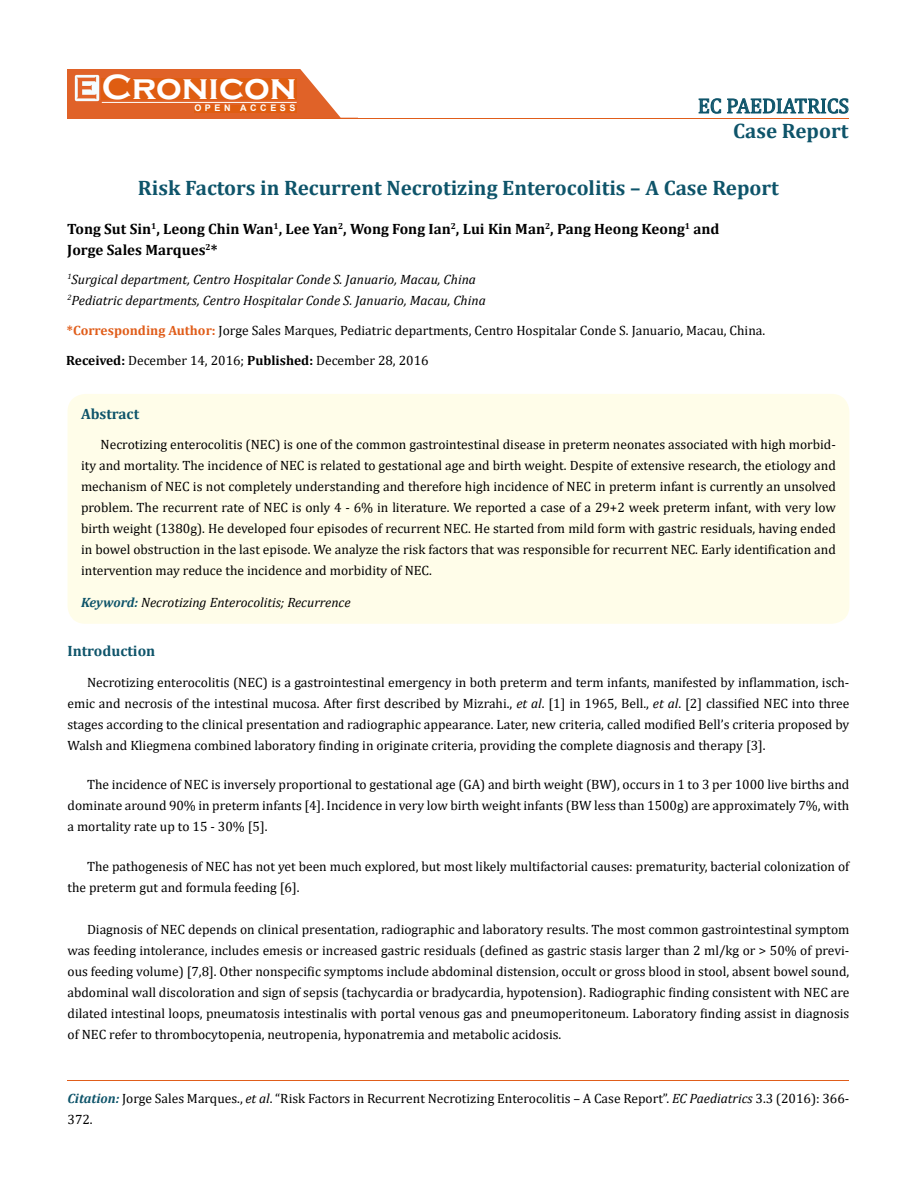
<style>
.page{position:relative;width:917px;height:1190px;background:#fff}
.page>*{position:absolute;margin:0;border:0;box-sizing:border-box;transform-origin:0 0}
.t1{font:700 36px "Copperplate Gothic";color:#fff}
.t2{font:700 21px "Cambria";color:#0e546a}
.t3{font:21px "Cambria";color:#0e546a}
.t4{font:700 15px/21px "Cambria";color:#000}
.t5{font:700 15px "Cambria";color:#0e546a}
.t6{font:13.5px/21px "Cambria";color:#000;text-align:justify}
.t7{font:italic 13.5px/21px "Cambria";color:#000}
.t8{font:700 9px "Arial";letter-spacing:.4em;color:#fff}
.s1{font-weight:700;color:#e05d1a}
.s2{font-weight:700}
.s3{font-weight:700;color:#0e546a}
.s4{font-style:italic}
.s5{font-weight:700;font-style:italic;color:#0e546a}
</style>
<div class="page">
<div style="left:67px;top:70px;width:290px;height:49px;background:#e06228"></div>
<svg style="left:300px;top:69px;width:58px;height:49px"></svg>
<img style="left:75px;top:75px;width:24px;height:26px">
<div style="left:102px;top:79px;width:195px;height:21px;background:#df5d11"></div>
<div style="left:194px;top:105px;width:103px;height:7px;background:#df5d11"></div>
<svg style="left:698px;top:98px;width:23px;height:16px"></svg>
<svg style="left:727px;top:98px;width:121px;height:16px"></svg>
<hr style="left:102px;top:102px;width:194px;height:1px;background:#fff">
<hr style="left:279px;top:118px;width:569px;height:1px;background:#e05d1a">
<hr style="left:67px;top:1080px;width:782px;height:1px;background:#e05d1a">
<div style="left:67px;top:394px;width:782px;height:230px;background:#fffde9;border-radius:18px"></div>
<h1 class="t1" style="left:102px;top:68px;width:196px">Cronicon</h1>
<p class="t8" style="left:194px;top:102px;width:103px">OPEN ACCESS</p>
<h2 class="t3" style="left:698px;top:93px;width:153px">EC PAEDIATRICS</h2>
<h2 class="t2" style="left:733px;top:116px;width:117px">Case Report</h2>
<h2 class="t2" style="left:138px;top:172px;width:642px">Risk Factors in Recurrent Necrotizing Enterocolitis – A Case Report</h2>
<p class="t4" style="left:67px;top:217px;width:653px">Tong Sut Sin<sup>1</sup>, Leong Chin Wan<sup>1</sup>, Lee Yan<sup>2</sup>, Wong Fong Ian<sup>2</sup>, Lui Kin Man<sup>2</sup>, Pang Heong Keong<sup>1</sup> and<br>Jorge Sales Marques<sup>2</sup>*</p>
<p class="t7" style="left:67px;top:268px;width:420px"><sup>1</sup>Surgical department, Centro Hospitalar Conde S. Januario, Macau, China<br><sup>2</sup>Pediatric departments, Centro Hospitalar Conde S. Januario, Macau, China</p>
<p class="t6" style="left:67px;top:319px;width:699px"><span class="s1">*Corresponding Author:</span> Jorge Sales Marques, Pediatric departments, Centro Hospitalar Conde S. Januario, Macau, China.</p>
<p class="t6" style="left:66px;top:350px;width:364px"><span class="s2">Received:</span> December 14, 2016; <span class="s2">Published:</span> December 28, 2016</p>
<p class="t5" style="left:81px;top:403px;width:60px">Abstract</p>
<p class="t6" style="left:81px;top:434px;width:756px;text-indent:19px">Necrotizing enterocolitis (NEC) is one of the common gastrointestinal disease in preterm neonates associated with high morbid&shy;ity and mortality. The incidence of NEC is related to gestational age and birth weight. Despite of extensive research, the etiology and mechanism of NEC is not completely understanding and therefore high incidence of NEC in preterm infant is currently an unsolved problem. The recurrent rate of NEC is only 4 - 6% in literature. We reported a case of a 29+2 week preterm infant, with very low birth weight (1380g). He developed four episodes of recurrent NEC. He started from mild form with gastric residuals, having ended in bowel obstruction in the last episode. We analyze the risk factors that was responsible for recurrent NEC. Early identification and intervention may reduce the incidence and morbidity of NEC.</p>
<p class="t7" style="left:81px;top:591px;width:271px"><span class="s3">Keyword:</span> Necrotizing Enterocolitis; Recurrence</p>
<p class="t5" style="left:67px;top:641px;width:89px">Introduction</p>
<p class="t6" style="left:67px;top:671px;width:783px;text-indent:19px">Necrotizing enterocolitis (NEC) is a gastrointestinal emergency in both preterm and term infants, manifested by inflammation, isch&shy;emic and necrosis of the intestinal mucosa. After first described by Mizrahi., <span class="s4">et al</span>. [1] in 1965, Bell., <span class="s4">et al</span>. [2] classified NEC into three stages according to the clinical presentation and radiographic appearance. Later, new criteria, called modified Bell’s criteria proposed by Walsh and Kliegmena combined laboratory finding in originate criteria, providing the complete diagnosis and therapy [3].</p>
<p class="t6" style="left:67px;top:773px;width:783px;text-indent:19px">The incidence of NEC is inversely proportional to gestational age (GA) and birth weight (BW), occurs in 1 to 3 per 1000 live births and dominate around 90% in preterm infants [4]. Incidence in very low birth weight infants (BW less than 1500g) are approximately 7%, with a mortality rate up to 15 - 30% [5].</p>
<p class="t6" style="left:67px;top:856px;width:783px;text-indent:19px">The pathogenesis of NEC has not yet been much explored, but most likely multifactorial causes: prematurity, bacterial colonization of the preterm gut and formula feeding [6].</p>
<p class="t6" style="left:67px;top:918px;width:783px;text-indent:19px">Diagnosis of NEC depends on clinical presentation, radiographic and laboratory results. The most common gastrointestinal symptom was feeding intolerance, includes emesis or increased gastric residuals (defined as gastric stasis larger than 2 ml/kg or &gt; 50% of previ&shy;ous feeding volume) [7,8]. Other nonspecific symptoms include abdominal distension, occult or gross blood in stool, absent bowel sound, abdominal wall discoloration and sign of sepsis (tachycardia or bradycardia, hypotension). Radiographic finding consistent with NEC are dilated intestinal loops, pneumatosis intestinalis with portal venous gas and pneumoperitoneum. Laboratory finding assist in diagnosis of NEC refer to thrombocytopenia, neutropenia, hyponatremia and metabolic acidosis.</p>
<p class="t6" style="left:67px;top:1087px;width:783px"><span class="s5">Citation:</span> Jorge Sales Marques., <span class="s4">et al</span>. “Risk Factors in Recurrent Necrotizing Enterocolitis – A Case Report”. <span class="s4">EC Paediatrics</span> 3.3 (2016): 366-<br>372.</p>
</div>
